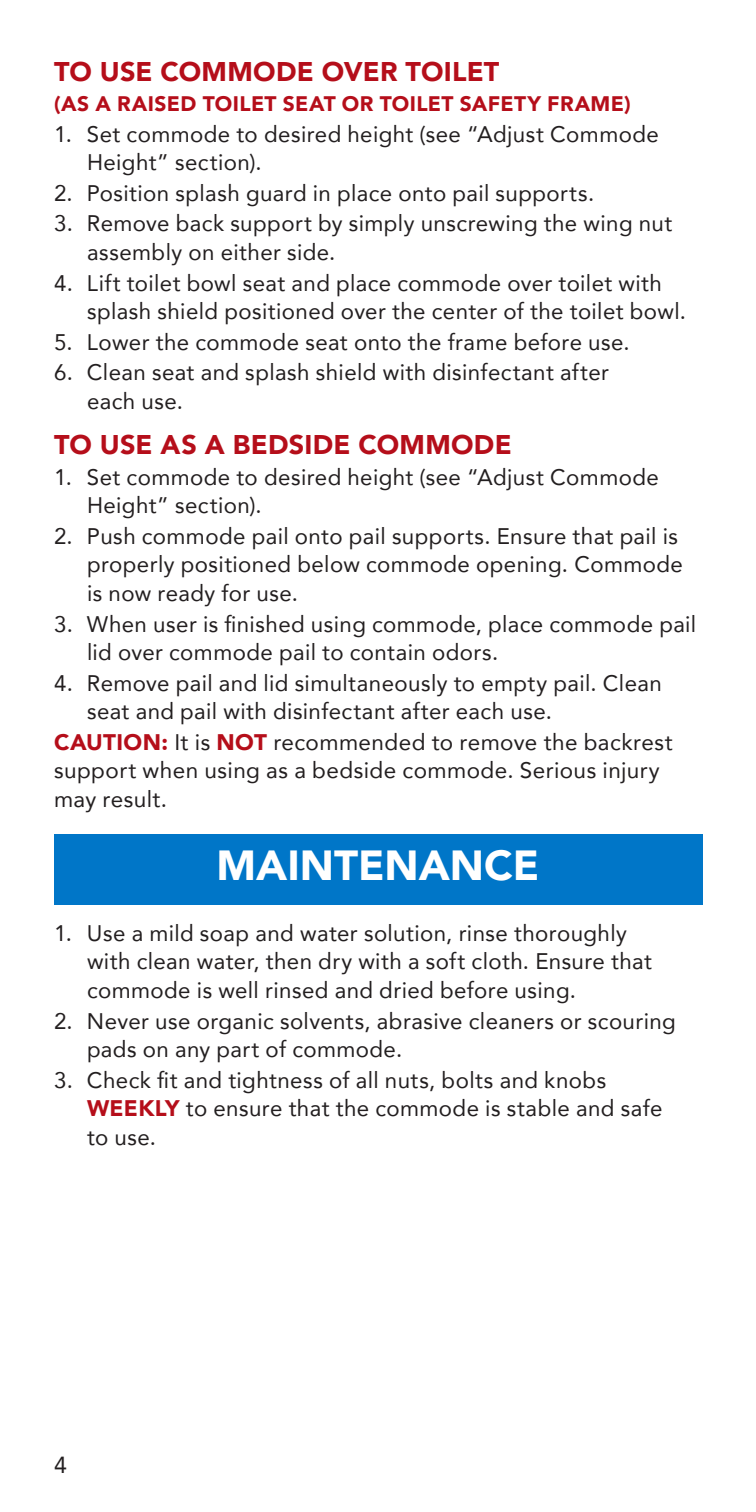
<style>
.page{position:relative;width:756px;height:1512px;background:#fff}
.page>*{position:absolute;margin:0;border:0;box-sizing:border-box;transform-origin:0 0}
.t1{font:900 42px "Avenir";color:#fff}
.Headers_After_Bullet{font:900 27px "Avenir";letter-spacing:.01em;color:#b50e1a}
.t2{font:23.4px "Avenir";color:#231f20}
.t3{font:22.5px/28.5px "Avenir";letter-spacing:.02em;color:#231f20}
.Headers_After_Bullet-2{font:900 21px "Avenir";letter-spacing:.02em;color:#b50e1a}
.s1{font-weight:900;color:#b50e1a}
</style>
<div class="page">
<div style="left:54px;top:835px;width:648px;height:70px;background:#0076c8"></div>
<p class="Headers_After_Bullet" style="left:54px;top:48px;width:447px">TO USE COMMODE OVER TOILET</p>
<p class="Headers_After_Bullet-2" style="left:54px;top:86px;width:578px">(AS A RAISED TOILET SEAT OR TOILET SAFETY FRAME)</p>
<p class="t3" style="left:87px;top:119px;width:573px;text-indent:-33px">1. Set commode to desired height (see “Adjust Commode<br>Height” section).</p>
<p class="t3" style="left:54px;top:178px;width:542px">2. Position splash guard in place onto pail supports.</p>
<p class="t3" style="left:87px;top:209px;width:587px;text-indent:-33px">3. Remove back support by simply unscrewing the wing nut assembly on either side.</p>
<p class="t3" style="left:87px;top:268px;width:601px;text-indent:-33px">4. Lift toilet bowl seat and place commode over toilet with splash shield positioned over the center of the toilet bowl.</p>
<p class="t3" style="left:54px;top:327px;width:577px">5. Lower the commode seat onto the frame before use.</p>
<p class="t3" style="left:87px;top:358px;width:524px;text-indent:-33px">6. Clean seat and splash shield with disinfectant after each use.</p>
<p class="Headers_After_Bullet" style="left:54px;top:422px;width:459px">TO USE AS A BEDSIDE COMMODE</p>
<p class="t3" style="left:87px;top:462px;width:573px;text-indent:-33px">1. Set commode to desired height (see “Adjust Commode<br>Height” section).</p>
<p class="t3" style="left:87px;top:521px;width:598px;text-indent:-33px">2. Push commode pail onto pail supports. Ensure that pail is properly positioned below commode opening. Commode is now ready for use.</p>
<p class="t3" style="left:87px;top:609px;width:611px;text-indent:-33px">3. When user is finished using commode, place commode pail lid over commode pail to contain odors.</p>
<p class="t3" style="left:87px;top:668px;width:576px;text-indent:-33px">4. Remove pail and lid simultaneously to empty pail. Clean seat and pail with disinfectant after each use.</p>
<p class="t3" style="left:54px;top:727px;width:620px"><span class="s1">CAUTION:</span> It is <span class="s1">NOT</span> recommended to remove the backrest support when using as a bedside commode. Serious injury may result.</p>
<p class="t1" style="left:217px;top:830px;width:324px">MAINTENANCE</p>
<p class="t3" style="left:87px;top:918px;width:567px;text-indent:-33px">1. Use a mild soap and water solution, rinse thoroughly with clean water, then dry with a soft cloth. Ensure that commode is well rinsed and dried before using.</p>
<p class="t3" style="left:87px;top:1006px;width:590px;text-indent:-33px">2. Never use organic solvents, abrasive cleaners or scouring pads on any part of commode.</p>
<p class="t3" style="left:87px;top:1065px;width:577px;text-indent:-33px">3. Check fit and tightness of all nuts, bolts and knobs<br><span class="s1">WEEKLY</span> to ensure that the commode is stable and safe to use.</p>
<p class="t2" style="left:54px;top:1446px;width:14px">4</p>
</div>
